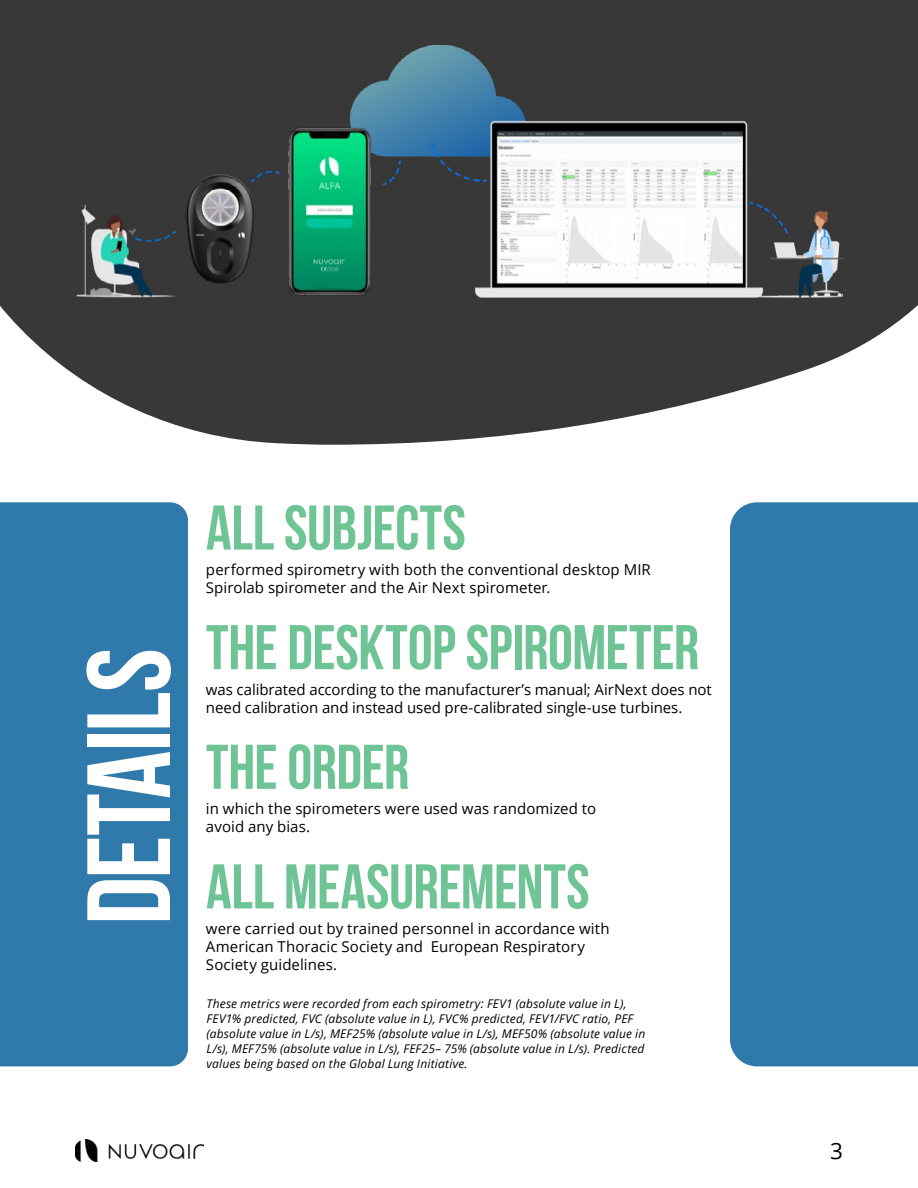
<style>
.page{position:relative;width:918px;height:1188px;background:#fff}
.page>*{position:absolute;margin:0;border:0;box-sizing:border-box;transform-origin:0 0}
.t1{font:700 118.05px "Bebas Neue";letter-spacing:-.015em;color:#fff}
.t2{font:700 63px "Bebas Neue";letter-spacing:-.005em;color:#6fc496}
.t3{font:22.5px "Open Sans";color:#000}
.t4{font:15px/18px "Open Sans";letter-spacing:.005em;color:#000}
.t5{font:italic 12px/15px "Open Sans";letter-spacing:.015em;color:#000}
</style>
<div class="page">
<img style="left:75px;top:1139px;width:128px;height:23px">
<svg style="left:0;top:0;width:918px;height:445px;fill:#383838"></svg>
<img style="left:75px;top:45px;width:768px;height:325px">
<div style="left:0;top:502px;width:188px;height:564px;background:#2f7aaa"></div>
<div style="left:730px;top:502px;width:188px;height:564px;background:#2f7aaa"></div>
<h1 class="t1" style="left:64px;top:925px;width:278px;rotate:-90deg">DETAILS</h1>
<h2 class="t2" style="left:206px;top:493px;width:261px">ALL SUBJECTS</h2>
<p class="t4" style="left:206px;top:560px;width:446px">performed spirometry with both the conventional desktop MIR<br>Spirolab spirometer and the Air Next spirometer.</p>
<h2 class="t2" style="left:206px;top:613px;width:495px">THE DESKTOP SPIROMETER</h2>
<p class="t4" style="left:206px;top:680px;width:507px">was calibrated according to the manufacturer’s manual; AirNext does not need calibration and instead used pre-calibrated single-use turbines.</p>
<h2 class="t2" style="left:206px;top:732px;width:205px">THE ORDER</h2>
<p class="t4" style="left:206px;top:799px;width:392px">in which the spirometers were used was randomized to avoid any bias.</p>
<h2 class="t2" style="left:206px;top:852px;width:385px">ALL MEASUREMENTS</h2>
<p class="t4" style="left:206px;top:919px;width:405px">were carried out by trained personnel in accordance with<br>American Thoracic Society and European Respiratory<br>Society guidelines.</p>
<p class="t5" style="left:207px;top:996px;width:440px">These metrics were recorded from each spirometry: FEV1 (absolute value in L), FEV1% predicted, FVC (absolute value in L), FVC% predicted, FEV1/FVC ratio, PEF (absolute value in L/s), MEF25% (absolute value in L/s), MEF50% (absolute value in L/s), MEF75% (absolute value in L/s), FEF25– 75% (absolute value in L/s). Predicted values being based on the Global Lung Initiative.</p>
<h3 class="t3" style="left:830px;top:1136px;width:14px">3</h3>
</div>
